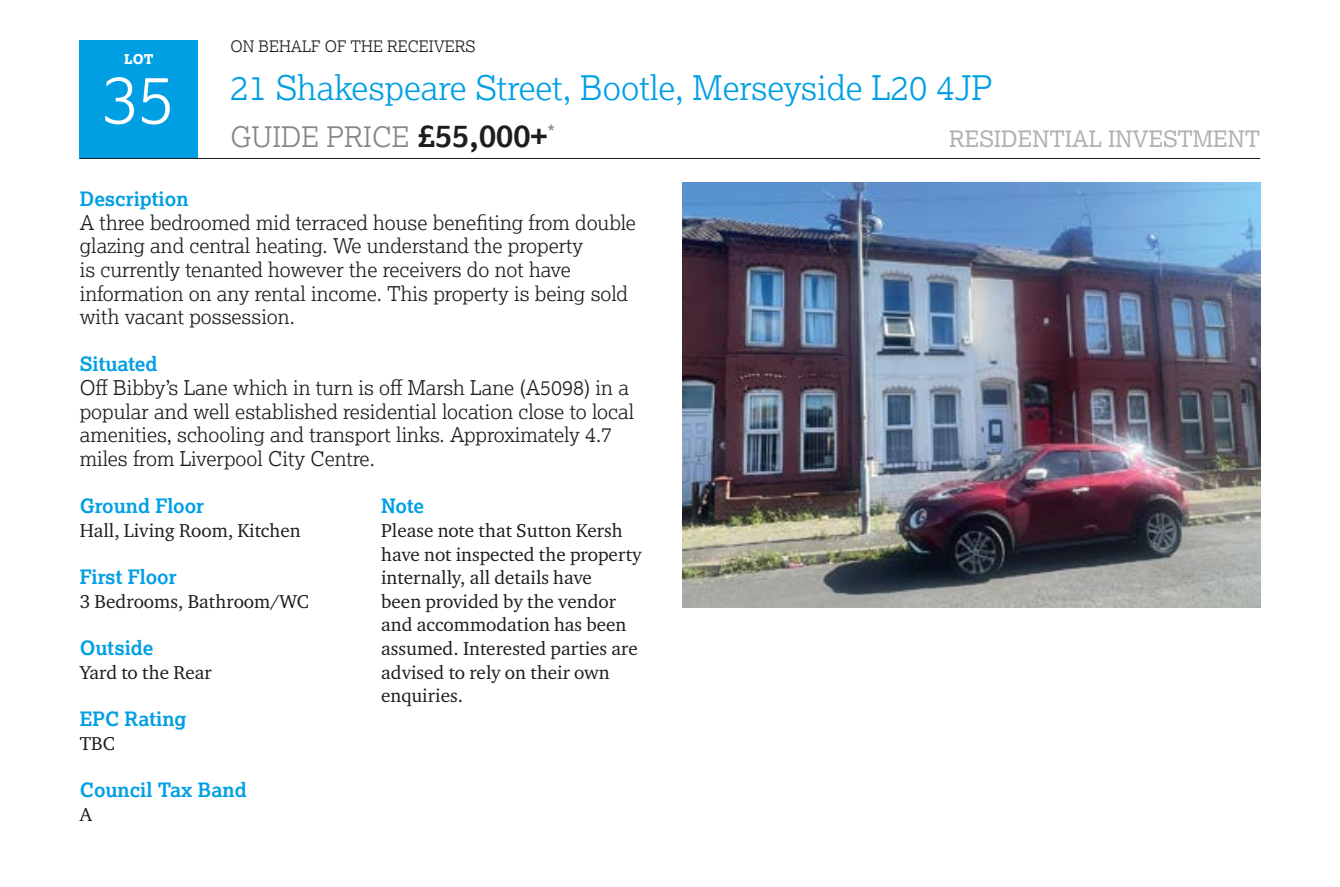
<style>
.page{position:relative;width:1340px;height:887px;background:#fff}
.page>*{position:absolute;margin:0;border:0;box-sizing:border-box;transform-origin:0 0}
.t1{font:300 67.5px "Lexia";color:#fff}
.t2{font:300 33.75px "Lexia";color:#009fe3}
.t3{font:300 28.12px "Lexia";color:#878787}
.t4{font:22.5px "Lexia";color:#b3b2b2}
.t5{font:300 20.25px/23.6px "Lexia";color:#1d1d1b}
.t6{font:700 19.8px "Lexia";color:#009fe3}
.t7{font:19.12px/23.6px "Charter ITC Pro";color:#1d1d1b}
.t8{font:300 15.75px "Lexia";color:#1d1d1b}
.t9{font:800 13.5px "Lexia";color:#fff}
.s1{font-weight:700;font-size:31.5px;color:#1d1d1b}
</style>
<div class="page">
<div style="left:80px;top:41px;width:118px;height:118px;background:#009fe3"></div>
<hr style="left:80px;top:158px;width:1180px;height:1px;background:#1d1d1b">
<img style="left:682px;top:182px;width:578px;height:426px">
<p class="t9" style="left:124px;top:51px;width:31px">LOT</p>
<h1 class="t1" style="left:103px;top:56px;width:73px">35</h1>
<p class="t8" style="left:230px;top:36px;width:246px">ON BEHALF OF THE RECEIVERS</p>
<h2 class="t2" style="left:230px;top:66px;width:763px">21 Shakespeare Street, Bootle, Merseyside L20 4JP</h2>
<h3 class="t3" style="left:230px;top:119px;width:326px">GUIDE PRICE <span class="s1">£55,000+</span><sup>*</sup></h3>
<p class="t4" style="left:949px;top:125px;width:313px">RESIDENTIAL INVESTMENT</p>
<p class="t6" style="left:80px;top:186px;width:110px">Description</p>
<p class="t5" style="left:80px;top:210px;width:558px">A three bedroomed mid terraced house benefiting from double glazing and central heating. We understand the property<br>is currently tenanted however the receivers do not have information on any rental income. This property is being sold with vacant possession.</p>
<p class="t6" style="left:80px;top:352px;width:79px">Situated</p>
<p class="t5" style="left:80px;top:375px;width:556px">Off Bibby’s Lane which in turn is off Marsh Lane (A5098) in a popular and well established residential location close to local amenities, schooling and transport links. Approximately 4.7 miles from Liverpool City Centre.</p>
<p class="t6" style="left:80px;top:493px;width:126px">Ground Floor</p>
<p class="t7" style="left:80px;top:518px;width:222px">Hall, Living Room, Kitchen</p>
<p class="t6" style="left:80px;top:564px;width:98px">First Floor</p>
<p class="t7" style="left:80px;top:589px;width:230px">3 Bedrooms, Bathroom/WC</p>
<p class="t6" style="left:80px;top:635px;width:75px">Outside</p>
<p class="t7" style="left:80px;top:660px;width:134px">Yard to the Rear</p>
<p class="t6" style="left:80px;top:706px;width:108px">EPC Rating</p>
<p class="t7" style="left:80px;top:731px;width:37px">TBC</p>
<p class="t6" style="left:80px;top:777px;width:168px">Council Tax Band</p>
<p class="t7" style="left:80px;top:802px;width:14px">A</p>
<p class="t6" style="left:381px;top:493px;width:44px">Note</p>
<p class="t7" style="left:381px;top:518px;width:262px">Please note that Sutton Kersh have not inspected the property internally, all details have<br>been provided by the vendor and accommodation has been assumed. Interested parties are advised to rely on their own enquiries.</p>
</div>
